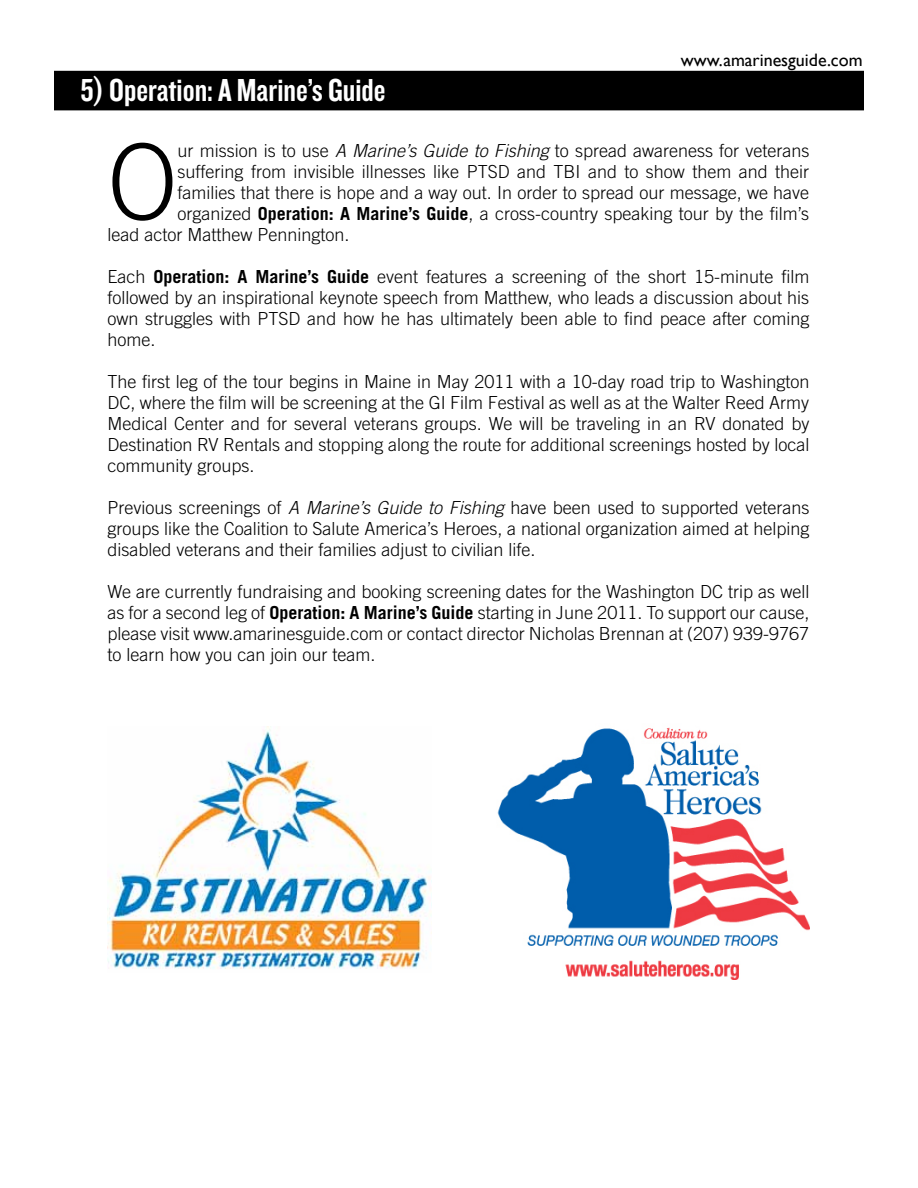
<style>
.page{position:relative;width:918px;height:1188px;background:#fff}
.page>*{position:absolute;margin:0;border:0;box-sizing:border-box;transform-origin:0 0}
.t1{font:300 105.3px "Trade Gothic";color:#000}
.t2{font:33px "Knockout HTF49 Liteweight";color:#fff}
.t3{font:300 18px/21px "Trade Gothic";color:#000;text-align:justify}
.t4{font:18px "Gill Sans";color:#000}
.s1{font-style:italic}
.s2{font-weight:700}
</style>
<div class="page">
<div style="left:55px;top:72px;width:808px;height:38px;background:#000"></div>
<div style="left:54px;top:71px;width:810px;height:39px;border:2px solid #000"></div>
<img style="left:107px;top:726px;width:325px;height:243px">
<img style="left:497px;top:727px;width:313px;height:252px">
<h2 class="t2" style="left:80px;top:74px;width:307px">5) Operation: A Marine’s Guide</h2>
<p class="t4" style="left:681px;top:50px;width:183px">www.amarinesguide.com</p>
<h1 class="t1" style="left:107px;top:120px;width:72px">O</h1>
<p class="t3" style="left:178px;top:140px;width:633px">ur mission is to use <span class="s1">A Marine’s Guide to Fishing</span> to spread awareness for veterans</p>
<p class="t3" style="left:178px;top:161px;width:633px">suffering from invisible illnesses like PTSD and TBI and to show them and their</p>
<p class="t3" style="left:178px;top:182px;width:633px">families that there is hope and a way out. In order to spread our message, we have</p>
<p class="t3" style="left:178px;top:203px;width:633px">organized <span class="s2">Operation: A Marine’s Guide</span>, a cross-country speaking tour by the film’s</p>
<p class="t3" style="left:107px;top:224px;width:244px">lead actor Matthew Pennington.</p>
<p class="t3" style="left:107px;top:266px;width:704px">Each <span class="s2">Operation: A Marine’s Guide</span> event features a screening of the short 15-minute film followed by an inspirational keynote speech from Matthew, who leads a discussion about his own struggles with PTSD and how he has ultimately been able to find peace after coming home.</p>
<p class="t3" style="left:107px;top:371px;width:704px">The first leg of the tour begins in Maine in May 2011 with a 10-day road trip to Washington DC, where the film will be screening at the GI Film Festival as well as at the Walter Reed Army Medical Center and for several veterans groups. We will be traveling in an RV donated by Destination RV Rentals and stopping along the route for additional screenings hosted by local community groups.</p>
<p class="t3" style="left:107px;top:497px;width:704px">Previous screenings of <span class="s1">A Marine’s Guide to Fishing</span> have been used to supported veterans groups like the Coalition to Salute America’s Heroes, a national organization aimed at helping disabled veterans and their families adjust to civilian life.</p>
<p class="t3" style="left:107px;top:581px;width:704px">We are currently fundraising and booking screening dates for the Washington DC trip as well as for a second leg of <span class="s2">Operation: A Marine’s Guide</span> starting in June 2011. To support our cause, please visit www.amarinesguide.com or contact director Nicholas Brennan at (207) 939-9767 to learn how you can join our team.</p>
</div>
